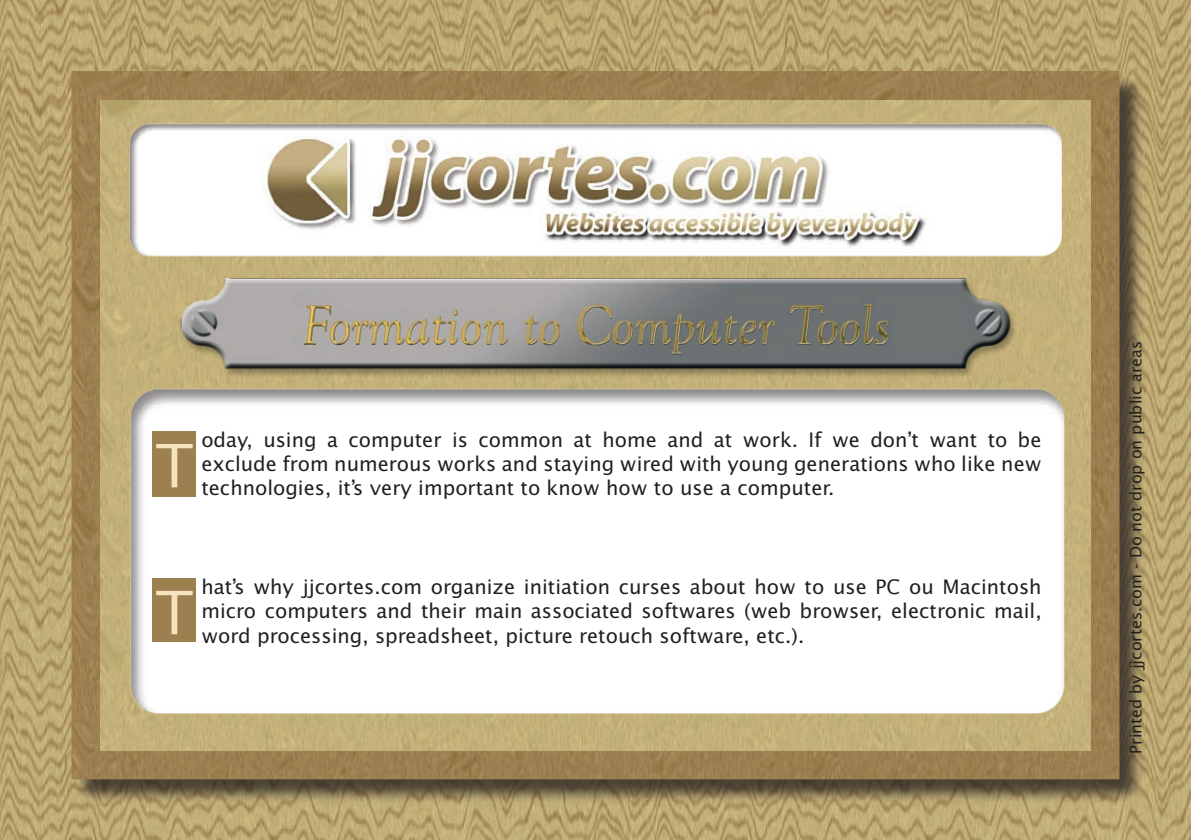
<style>
.page{position:relative;width:1191px;height:840px;background:#fff}
.page>*{position:absolute;margin:0;border:0;box-sizing:border-box;transform-origin:0 0}
.t1{font:60px "Lucida Sans";color:#f4e3be}
.t2{font:20px/24px "Lucida Sans";color:#231f20;text-align:justify}
.t3{font:16px "Lucida Sans";color:#231f20}
</style>
<div class="page">
<img style="left:0;top:0;width:1191px;height:839px">
<div style="left:72px;top:72px;width:1074px;height:734px;background:#231f20;opacity:.75"></div>
<img style="left:73px;top:73px;width:1044px;height:704px">
<div style="left:100px;top:100px;width:990px;height:650px;background:#c3b079"></div>
<img style="left:109px;top:113px;width:972px;height:153px">
<img style="left:170px;top:277px;width:850px;height:100px">
<img style="left:126px;top:383px;width:943px;height:335px">
<div style="left:153px;top:430px;width:43px;height:65px;background:#9c8050"></div>
<div style="left:153px;top:578px;width:43px;height:64px;background:#9c8050"></div>
<p class="t1" style="left:155px;top:428px;width:39px">T</p>
<p class="t2" style="left:201px;top:427px;width:841px">oday, using a computer is common at home and at work. If we don’t want to be exclude from numerous works and staying wired with young generations who like new technologies, it’s very important to know how to use a computer.</p>
<p class="t1" style="left:155px;top:575px;width:39px">T</p>
<p class="t2" style="left:201px;top:574px;width:842px">hat’s why jjcortes.com organize initiation curses about how to use PC ou Macintosh micro computers and their main associated softwares (web browser, electronic mail,</p>
<p class="t2" style="left:201px;top:622px;width:604px">word processing, spreadsheet, picture retouch software, etc.).</p>
<p class="t3" style="left:1125px;top:753px;width:414px;rotate:-90deg">Printed by jjcortes.com - Do not drop on public areas</p>
</div>
